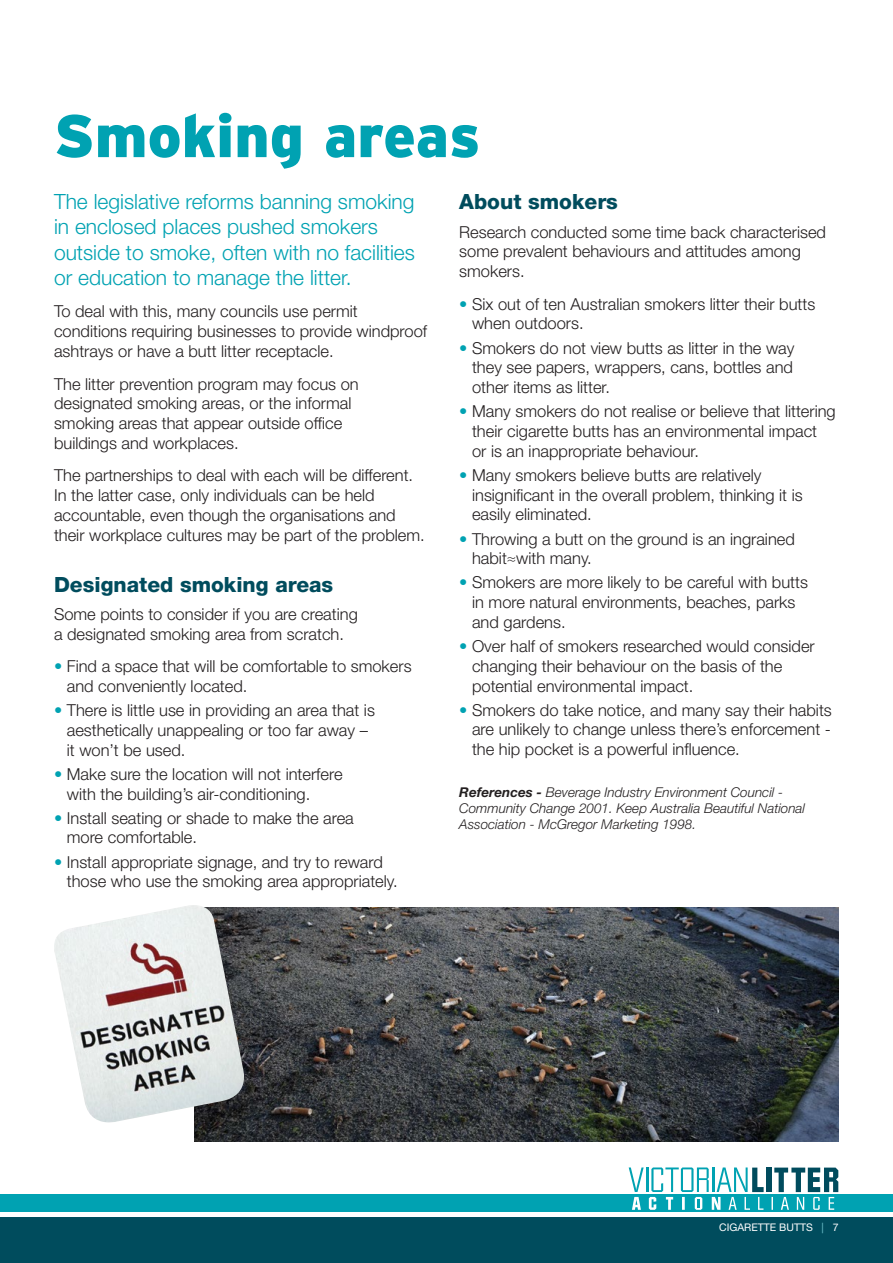
<style>
.page{position:relative;width:893px;height:1263px;background:#fff}
.page>*{position:absolute;margin:0;border:0;box-sizing:border-box;transform-origin:0 0}
.headings{font:900 60px "Interstate";color:#00a2b2}
.intro_para{font:300 21px/25.2px "Helvetica Neue LT Std";color:#00a2b2}
.Subhead{font:800 21px "Helvetica Neue LT Std";color:#004c5d}
.main_body{font:300 16.5px/19.8px "Helvetica Neue LT Std";color:#231f20}
.main_body-2{font:italic 300 13.5px/16.2px "Helvetica Neue LT Std";color:#231f20}
.t1{font:10.5px "Helvetica Neue LT Std";color:#fff}
.s1{color:#00a2b2}
.s2{font-weight:700}
.s3{color:#72c7d2}
</style>
<div class="page">
<div style="left:0;top:1217px;width:893px;height:46px;background:#004c5d"></div>
<div style="left:0;top:1195px;width:893px;height:17px;background:#00a2b2"></div>
<svg style="left:629px;top:1167px;width:209px;height:43px"></svg>
<img style="left:195px;top:907px;width:644px;height:234px">
<img style="left:54px;top:905px;width:197px;height:217px">
<p class="headings" style="left:54px;top:102px;width:428px">Smoking areas</p>
<p class="intro_para" style="left:54px;top:189px;width:362px">The legislative reforms banning smoking in enclosed places pushed smokers outside to smoke, often with no facilities or education to manage the litter.</p>
<p class="main_body" style="left:54px;top:301px;width:375px">To deal with this, many councils use permit conditions requiring businesses to provide windproof ashtrays or have a butt litter receptacle.</p>
<p class="main_body" style="left:54px;top:373px;width:306px">The litter prevention program may focus on designated smoking areas, or the informal smoking areas that appear outside office buildings and workplaces.</p>
<p class="main_body" style="left:54px;top:465px;width:372px">The partnerships to deal with each will be different.<br>In the latter case, only individuals can be held accountable, even though the organisations and their workplace cultures may be part of the problem.</p>
<p class="Subhead" style="left:54px;top:572px;width:281px">Designated smoking areas</p>
<p class="main_body" style="left:54px;top:604px;width:305px">Some points to consider if you are creating a designated smoking area from scratch.</p>
<p class="main_body" style="left:67px;top:656px;width:346px;text-indent:-13px"><span class="s1">•</span> Find a space that will be comfortable to smokers and conveniently located.</p>
<p class="main_body" style="left:67px;top:700px;width:310px;text-indent:-13px"><span class="s1">•</span> There is little use in providing an area that is aesthetically unappealing or too far away – it won’t be used.</p>
<p class="main_body" style="left:67px;top:764px;width:277px;text-indent:-13px"><span class="s1">•</span> Make sure the location will not interfere with the building’s air-conditioning.</p>
<p class="main_body" style="left:67px;top:807px;width:288px;text-indent:-13px"><span class="s1">•</span> Install seating or shade to make the area more comfortable.</p>
<p class="main_body" style="left:67px;top:851px;width:332px;text-indent:-13px"><span class="s1">•</span> Install appropriate signage, and try to reward those who use the smoking area appropriately.</p>
<p class="Subhead" style="left:459px;top:189px;width:160px">About smokers</p>
<p class="main_body" style="left:459px;top:221px;width:368px">Research conducted some time back characterised some prevalent behaviours and attitudes among smokers.</p>
<p class="main_body" style="left:472px;top:294px;width:345px;text-indent:-13px"><span class="s1">•</span> Six out of ten Australian smokers litter their butts when outdoors.</p>
<p class="main_body" style="left:472px;top:337px;width:324px;text-align:justify;text-indent:-13px"><span class="s1">•</span> Smokers do not view butts as litter in the way they see papers, wrappers, cans, bottles and other items as litter.</p>
<p class="main_body" style="left:472px;top:401px;width:365px;text-indent:-13px"><span class="s1">•</span> Many smokers do not realise or believe that littering their cigarette butts has an environmental impact<br>or is an inappropriate behaviour.</p>
<p class="main_body" style="left:472px;top:465px;width:332px;text-indent:-13px"><span class="s1">•</span> Many smokers believe butts are relatively insignificant in the overall problem, thinking it is easily eliminated.</p>
<p class="main_body" style="left:472px;top:528px;width:324px;text-indent:-13px"><span class="s1">•</span> Throwing a butt on the ground is an ingrained habit≈with many.</p>
<p class="main_body" style="left:472px;top:572px;width:337px;text-indent:-13px"><span class="s1">•</span> Smokers are more likely to be careful with butts in more natural environments, beaches, parks and gardens.</p>
<p class="main_body" style="left:472px;top:636px;width:344px;text-indent:-13px"><span class="s1">•</span> Over half of smokers researched would consider changing their behaviour on the basis of the potential environmental impact.</p>
<p class="main_body" style="left:472px;top:699px;width:361px;text-align:justify;text-indent:-13px"><span class="s1">•</span> Smokers do take notice, and many say their habits are unlikely to change unless there’s enforcement - the hip pocket is a powerful influence.</p>
<p class="main_body-2" style="left:459px;top:784px;width:347px"><span class="s2">References -</span> Beverage Industry Environment Council -<br>Community Change 2001. Keep Australia Beautiful National<br>Association - McGregor Marketing 1998.</p>
<p class="t1" style="left:719px;top:1220px;width:121px">CIGARETTE BUTTS <span class="s3">|</span> 7</p>
</div>
